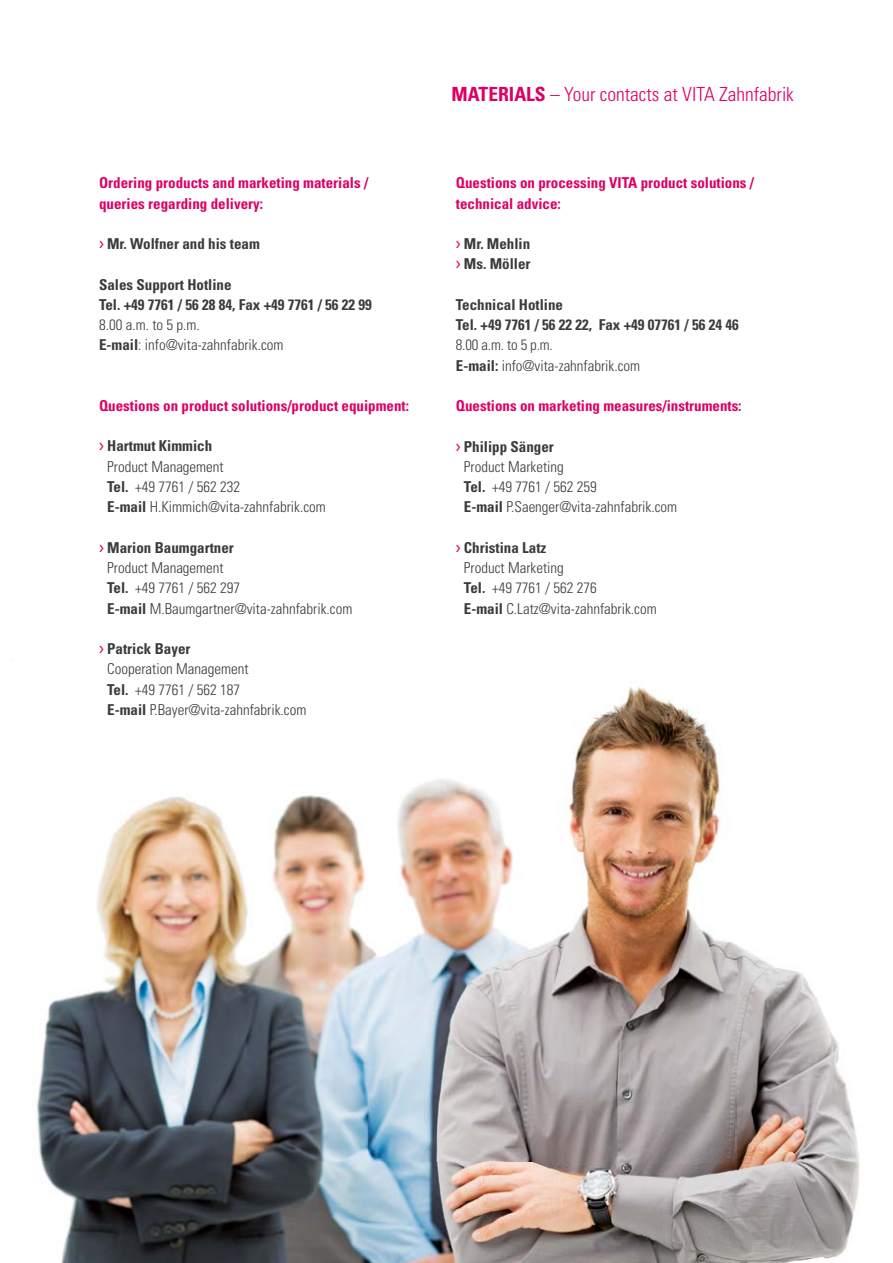
<style>
.page{position:relative;width:893px;height:1263px;background:#fff}
.page>*{position:absolute;margin:0;border:0;box-sizing:border-box;transform-origin:0 0}
.t1{font:300 condensed 19.5px "Univers";color:#dd0064}
.t2{font:300 condensed 15px/20.2px "Univers";color:#3b3b3a}
.t3{font:700 condensed 15px/20.2px "Univers";color:#dd0064}
.t4{font:700 condensed 15px/20.2px "Univers";color:#3b3b3a}
.s1{font-family:"Meta";font-weight:400;font-stretch:normal;color:#dd0064}
.s2{font-weight:700}
</style>
<div class="page">
<img style="left:36px;top:687px;width:824px;height:576px">
<p class="t3" style="left:99px;top:173px;width:271px">Ordering products and marketing materials / queries regarding delivery:</p>
<p class="t4" style="left:99px;top:234px;width:162px"><span class="s1">&gt;</span> Mr. Wolfner and his team</p>
<p class="t4" style="left:99px;top:274px;width:274px">Sales Support Hotline<br>Tel. +49 7761 / 56 28 84, Fax +49 7761 / 56 22 99</p>
<p class="t2" style="left:99px;top:315px;width:186px">8.00 a.m. to 5 p.m.<br><span class="s2">E-mail</span>: info@vita-zahnfabrik.com</p>
<p class="t3" style="left:99px;top:395px;width:311px">Questions on product solutions/product equipment:</p>
<p class="t2" style="left:107px;top:436px;width:220px;text-indent:-8px"><span class="s1">&gt;</span> <span class="s2">Hartmut Kimmich<br></span>Product Management<br><span class="s2">Tel.</span> +49 7761 / 562 232<br><span class="s2">E-mail</span> H.Kimmich@vita-zahnfabrik.com</p>
<p class="t2" style="left:107px;top:537px;width:247px;text-indent:-8px"><span class="s1">&gt;</span> <span class="s2">Marion Baumgartner<br></span>Product Management<br><span class="s2">Tel.</span> +49 7761 / 562 297<br><span class="s2">E-mail</span> M.Baumgartner@vita-zahnfabrik.com</p>
<p class="t2" style="left:107px;top:639px;width:201px;text-indent:-8px"><span class="s1">&gt;</span> <span class="s2">Patrick Bayer<br></span>Cooperation Management<br><span class="s2">Tel.</span> +49 7761 / 562 187<br><span class="s2">E-mail</span> P.Bayer@vita-zahnfabrik.com</p>
<h1 class="t1" style="left:452px;top:82px;width:344px"><span class="s2">MATERIALS</span> – Your contacts at VITA Zahnfabrik</h1>
<p class="t3" style="left:456px;top:173px;width:300px">Questions on processing VITA product solutions / technical advice:</p>
<p class="t4" style="left:456px;top:234px;width:76px"><span class="s1">&gt;</span> Mr. Mehlin <span class="s1">&gt;</span> Ms. Möller</p>
<p class="t4" style="left:456px;top:294px;width:284px">Technical Hotline<br>Tel. +49 7761 / 56 22 22, Fax +49 07761 / 56 24 46</p>
<p class="t2" style="left:456px;top:335px;width:186px">8.00 a.m. to 5 p.m.<br><span class="s2">E-mail:</span> info@vita-zahnfabrik.com</p>
<p class="t3" style="left:456px;top:395px;width:287px">Questions on marketing measures/instruments:</p>
<p class="t2" style="left:464px;top:436px;width:215px;text-indent:-8px"><span class="s1">&gt;</span> <span class="s2">Philipp Sänger<br></span>Product Marketing<br><span class="s2">Tel.</span> +49 7761 / 562 259<br><span class="s2">E-mail</span> P.Saenger@vita-zahnfabrik.com</p>
<p class="t2" style="left:464px;top:537px;width:194px;text-indent:-8px"><span class="s1">&gt;</span> <span class="s2">Christina Latz<br></span>Product Marketing<br><span class="s2">Tel.</span> +49 7761 / 562 276<br><span class="s2">E-mail</span> C.Latz@vita-zahnfabrik.com</p>
</div>
